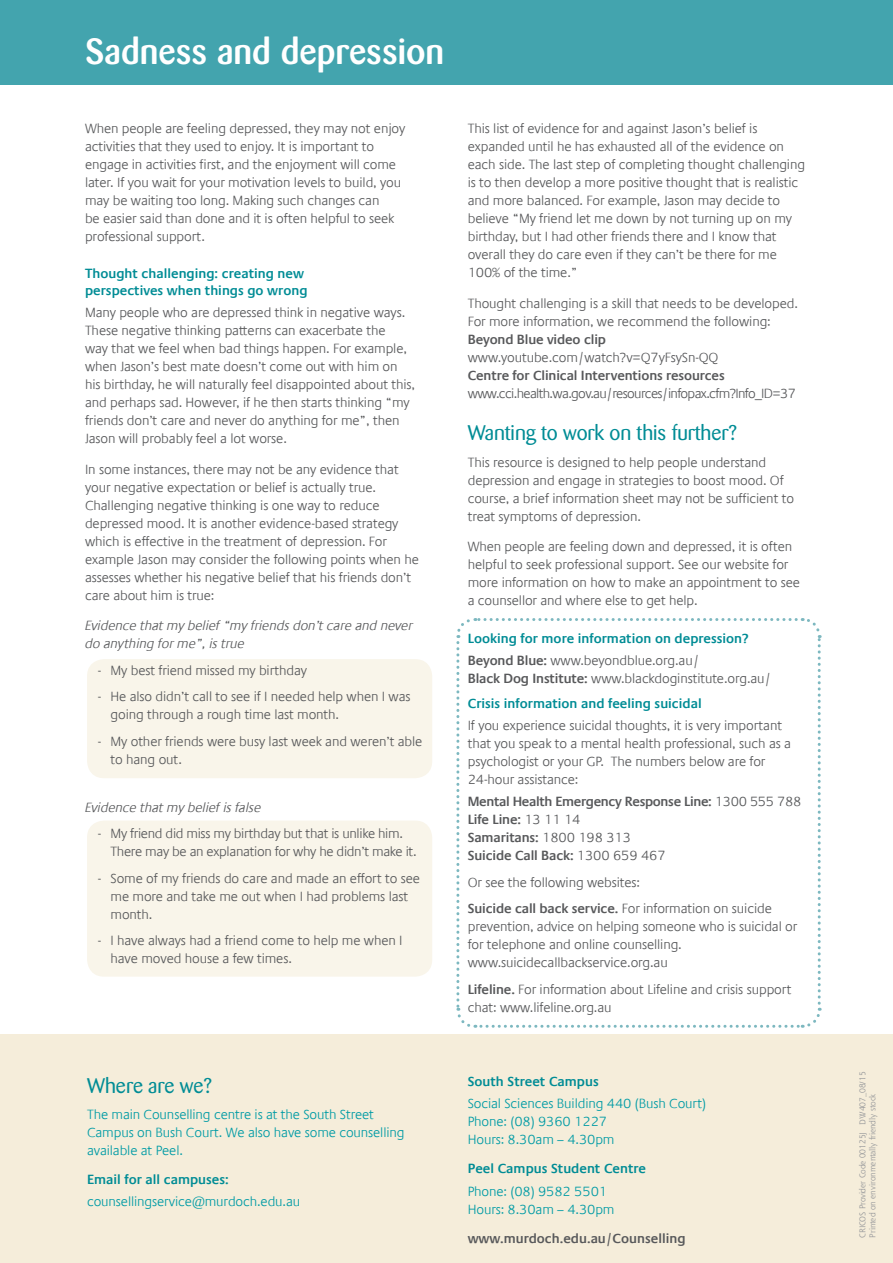
<style>
.page{position:relative;width:893px;height:1263px;background:#fff}
.page>*{position:absolute;margin:0;border:0;box-sizing:border-box;transform-origin:0 0}
.t1{font:500 36px "Barmeno BQ";color:#fff}
.t2{font:21px "Barmeno BQ";color:#008c95}
.t3{font:300 13.5px/18px "Praxis Com";letter-spacing:-.01em;color:#58595b}
.t4{font:600 13.5px/16.2px "Praxis Com";color:#008c95}
.t5{font:300 13.5px/18px "Praxis Com";letter-spacing:-.01em;color:#009ba5}
.t6{font:600 13.5px/18px "Praxis Com";letter-spacing:-.01em;color:#58595b}
.t7{font:italic 300 13.5px/18px "Praxis Com";letter-spacing:-.01em;color:#58595b}
.t8{font:300 13.5px "Praxis Com";letter-spacing:-.05em;color:#58595b}
.t9{font:8.25px/9.9px "Shannon Std";color:#939598}
.s1{color:#58595b}
.s2{font-weight:300;color:#58595b}
.s3{font-weight:300}
.s4{font-weight:600}
</style>
<div class="page">
<div style="left:87px;top:820px;width:345px;height:157px;background:#f9f5ea;border-radius:17px"></div>
<div style="left:87px;top:659px;width:345px;height:119px;background:#f9f5ea;border-radius:17px"></div>
<div style="left:0;top:0;width:893px;height:85px;background:#43a4ae"></div>
<div style="left:0;top:1034px;width:893px;height:229px;background:#f5edda"></div>
<svg style="left:456px;top:618px;width:366px;height:410px"></svg>
<h1 class="t1" style="left:85px;top:30px;width:361px">Sadness and depression</h1>
<p class="t3" style="left:85px;top:120px;width:322px">When people are feeling depressed, they may not enjoy activities that they used to enjoy. It is important to engage in activities first, and the enjoyment will come later. If you wait for your motivation levels to build, you may be waiting too long. Making such changes can<br>be easier said than done and it is often helpful to seek professional support.</p>
<p class="t4" style="left:85px;top:266px;width:224px">Thought challenging: creating new perspectives when things go wrong</p>
<p class="t3" style="left:85px;top:303px;width:332px">Many people who are depressed think in negative ways.<br>These negative thinking patterns can exacerbate the<br>way that we feel when bad things happen. For example, when Jason’s best mate doesn’t come out with him on his birthday, he will naturally feel disappointed about this, and perhaps sad. However, if he then starts thinking “my friends don’t care and never do anything for me”, then Jason will probably feel a lot worse.</p>
<p class="t3" style="left:85px;top:460px;width:335px">In some instances, there may not be any evidence that your negative expectation or belief is actually true.<br>Challenging negative thinking is one way to reduce depressed mood. It is another evidence-based strategy which is effective in the treatment of depression. For example Jason may consider the following points when he assesses whether his negative belief that his friends don’t care about him is true:</p>
<p class="t7" style="left:85px;top:617px;width:329px">Evidence that my belief “my friends don’t care and never do anything for me”, is true</p>
<p class="t3" style="left:98px;top:661px;width:211px">- My best friend missed my birthday</p>
<p class="t3" style="left:111px;top:688px;width:302px;text-indent:-13px">- He also didn’t call to see if I needed help when I was going through a rough time last month.</p>
<p class="t3" style="left:111px;top:732px;width:313px;text-indent:-13px">- My other friends were busy last week and weren’t able to hang out.</p>
<p class="t7" style="left:85px;top:798px;width:178px">Evidence that my belief is false</p>
<p class="t3" style="left:111px;top:825px;width:308px;text-indent:-13px">- My friend did miss my birthday but that is unlike him.<br>There may be an explanation for why he didn’t make it.</p>
<p class="t3" style="left:111px;top:869px;width:311px;text-indent:-13px">- Some of my friends do care and made an effort to see me more and take me out when I had problems last month.</p>
<p class="t3" style="left:111px;top:932px;width:293px;text-indent:-13px">- I have always had a friend come to help me when I have moved house a few times.</p>
<h2 class="t2" style="left:87px;top:1073px;width:127px">Where are we?</h2>
<p class="t5" style="left:87px;top:1106px;width:319px">The main Counselling centre is at the South Street<br>Campus on Bush Court. We also have some counselling available at Peel.</p>
<p class="t4" style="left:87px;top:1171px;width:143px">Email for all campuses:</p>
<p class="t5" style="left:87px;top:1193px;width:215px">counsellingservice@murdoch.edu.au</p>
<p class="t3" style="left:468px;top:119px;width:339px">This list of evidence for and against Jason’s belief is expanded until he has exhausted all of the evidence on each side. The last step of completing thought challenging is to then develop a more positive thought that is realistic and more balanced. For example, Jason may decide to believe “My friend let me down by not turning up on my birthday, but I had other friends there and I know that overall they do care even if they can’t be there for me 100% of the time.”</p>
<p class="t3" style="left:468px;top:294px;width:332px">Thought challenging is a skill that needs to be developed.<br>For more information, we recommend the following:</p>
<p class="t6" style="left:468px;top:330px;width:140px">Beyond Blue video clip</p>
<p class="t3" style="left:468px;top:348px;width:252px">www.youtube.com/watch?v=Q7yFsySn-QQ</p>
<p class="t6" style="left:468px;top:366px;width:258px">Centre for Clinical Interventions resources</p>
<p class="t8" style="left:468px;top:385px;width:330px">www.cci.health.wa.gov.au/resources/infopax.cfm?Info_ID=37</p>
<h2 class="t2" style="left:468px;top:421px;width:271px">Wanting to work on this further?</h2>
<p class="t3" style="left:468px;top:453px;width:328px">This resource is designed to help people understand depression and engage in strategies to boost mood. Of course, a brief information sheet may not be sufficient to treat symptoms of depression.</p>
<p class="t3" style="left:468px;top:538px;width:334px">When people are feeling down and depressed, it is often helpful to seek professional support. See our website for more information on how to make an appointment to see a counsellor and where else to get help.</p>
<p class="t4" style="left:468px;top:627px;width:283px;line-height:22.2px">Looking for more information on depression?<br><span class="s1">Beyond Blue:</span> <span class="s2">www.beyondblue.org.au/</span></p>
<p class="t4" style="left:468px;top:666px;width:305px;line-height:24.8px"><span class="s1">Black Dog Institute:</span> <span class="s2">www.blackdoginstitute.org.au/<br></span>Crisis information and feeling suicidal</p>
<p class="t3" style="left:468px;top:716px;width:325px">If you experience suicidal thoughts, it is very important that you speak to a mental health professional, such as a psychologist or your GP. The numbers below are for 24-hour assistance:</p>
<p class="t6" style="left:468px;top:793px;width:335px">Mental Health Emergency Response Line: <span class="s3">1300 555 788<br></span>Life Line: <span class="s3">13 11 14<br></span>Samaritans: <span class="s3">1800 198 313<br></span>Suicide Call Back: <span class="s3">1300 659 467</span></p>
<p class="t3" style="left:468px;top:869px;width:306px;line-height:26.5px">Or see the following websites:<br><span class="s4">Suicide call back service.</span> For information on suicide</p>
<p class="t3" style="left:468px;top:918px;width:331px">prevention, advice on helping someone who is suicidal or for telephone and online counselling. www.suicidecallbackservice.org.au</p>
<p class="t3" style="left:468px;top:980px;width:325px"><span class="s4">Lifeline.</span> For information about Lifeline and crisis support chat: www.lifeline.org.au</p>
<p class="t4" style="left:468px;top:1073px;width:133px">South Street Campus</p>
<p class="t5" style="left:468px;top:1095px;width:240px">Social Sciences Building 440 (Bush Court)<br>Phone: (08) 9360 1227<br>Hours: 8.30am – 4.30pm</p>
<p class="t4" style="left:468px;top:1161px;width:180px">Peel Campus Student Centre</p>
<p class="t5" style="left:468px;top:1182px;width:148px">Phone: (08) 9582 5501<br>Hours: 8.30am – 4.30pm</p>
<p class="t6" style="left:468px;top:1229px;width:219px">www.murdoch.edu.au/Counselling</p>
<p class="t9" style="left:857px;top:1237px;width:167px;rotate:-90deg">CRICOS Provider Code 00125J DW407_08/15<br>Printed on environmentally friendly stock</p>
</div>
